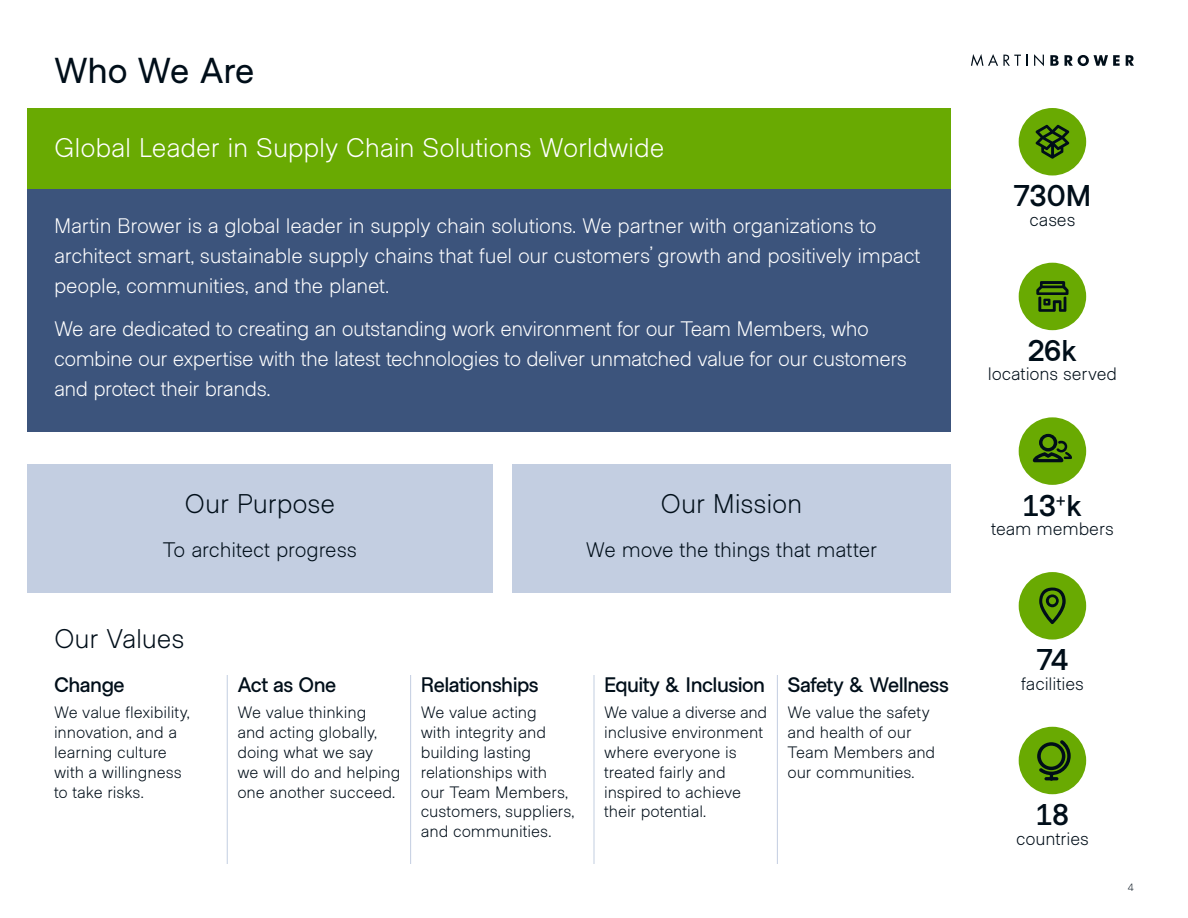
<style>
.page{position:relative;width:1188px;height:918px;background:#fff}
.page>*{position:absolute;margin:0;border:0;box-sizing:border-box;transform-origin:0 0}
.Section_Header_Mediu{font:500 36px "Metro Sans";letter-spacing:-.01em;color:#000e19}
.t1{font:700 30px "Metro Sans";color:#000e19}
.Header_Light{font:300 27px "Metro Sans";letter-spacing:-.01em;color:#fff}
.Header_Light-2{font:300 27px "Metro Sans";letter-spacing:-.005em;color:#000e19}
.Intro_copy{font:300 21px/30px "Metro Sans";letter-spacing:-.02em;color:#fff}
.Subhead_2_Semi-Bold{font:600 21px "Metro Sans";letter-spacing:-.025em;color:#000e19}
.Intro_copy-2{font:300 21px "Metro Sans";letter-spacing:-.01em;color:#000e19}
.t2{font:300 18px "Metro Sans";letter-spacing:-.005em;color:#000e19}
.Body{font:300 16.5px/19.8px "Metro Sans";color:#000e19}
.t3{font:300 10.5px "Metro Sans";color:#000e19}
</style>
<div class="page">
<svg style="left:971px;top:54px;width:57px;height:12px"></svg>
<svg style="left:1034px;top:54px;width:10px;height:12px"></svg>
<svg style="left:1050px;top:55px;width:9px;height:11px"></svg>
<svg style="left:1065px;top:55px;width:55px;height:11px"></svg>
<svg style="left:1126px;top:55px;width:8px;height:11px"></svg>
<div style="left:27px;top:189px;width:924px;height:243px;background:#3c547c"></div>
<div style="left:27px;top:108px;width:924px;height:81px;background:#69aa02"></div>
<div style="left:27px;top:464px;width:466px;height:129px;background:#c3cee1"></div>
<div style="left:512px;top:464px;width:439px;height:129px;background:#c3cee1"></div>
<div style="left:1019px;top:263px;width:67px;height:67px;background:#69aa02;border-radius:50%"></div>
<svg style="left:1036px;top:281px;width:33px;height:31px"></svg>
<div style="left:1019px;top:417px;width:67px;height:68px;background:#69aa02;border-radius:50%"></div>
<svg style="left:1033px;top:434px;width:39px;height:28px"></svg>
<div style="left:1019px;top:572px;width:67px;height:68px;background:#69aa02;border-radius:50%"></div>
<svg style="left:1039px;top:588px;width:27px;height:36px"></svg>
<div style="left:1019px;top:108px;width:67px;height:68px;background:#69aa02;border-radius:50%"></div>
<svg style="left:1036px;top:125px;width:33px;height:34px"></svg>
<hr style="left:594px;top:675px;width:1px;height:189px;background:#c3cee1">
<hr style="left:410px;top:675px;width:1px;height:189px;background:#c3cee1">
<hr style="left:227px;top:675px;width:1px;height:189px;background:#c3cee1">
<hr style="left:777px;top:675px;width:1px;height:189px;background:#c3cee1">
<div style="left:1019px;top:727px;width:67px;height:67px;background:#69aa02;border-radius:50%"></div>
<svg style="left:1037px;top:740px;width:34px;height:41px"></svg>
<hr style="left:1044px;top:777px;width:14px;height:3px;background:#000e19;border-radius:2px">
<p class="Section_Header_Mediu" style="left:54px;top:48px;width:202px">Who We Are</p>
<p class="Header_Light" style="left:54px;top:131px;width:612px">Global Leader in Supply Chain Solutions Worldwide</p>
<p class="Intro_copy" style="left:54px;top:213px;width:868px">Martin Brower is a global leader in supply chain solutions. We partner with organizations to architect smart, sustainable supply chains that fuel our customers’ growth and positively impact people, communities, and the planet.</p>
<p class="Intro_copy" style="left:54px;top:316px;width:855px">We are dedicated to creating an outstanding work environment for our Team Members, who combine our expertise with the latest technologies to deliver unmatched value for our customers and protect their brands.</p>
<p class="Header_Light-2" style="left:185px;top:488px;width:152px">Our Purpose</p>
<p class="Intro_copy-2" style="left:163px;top:537px;width:196px">To architect progress</p>
<p class="Header_Light-2" style="left:661px;top:488px;width:143px">Our Mission</p>
<p class="Intro_copy-2" style="left:586px;top:537px;width:293px">We move the things that matter</p>
<p class="Header_Light-2" style="left:54px;top:623px;width:132px">Our Values</p>
<p class="Subhead_2_Semi-Bold" style="left:54px;top:671px;width:72px">Change</p>
<p class="Body" style="left:54px;top:704px;width:137px">We value flexibility, innovation, and a learning culture with a willingness to take risks.</p>
<p class="Subhead_2_Semi-Bold" style="left:237px;top:671px;width:100px">Act as One</p>
<p class="Body" style="left:237px;top:704px;width:165px">We value thinking<br>and acting globally, doing what we say<br>we will do and helping one another succeed.</p>
<p class="Subhead_2_Semi-Bold" style="left:421px;top:671px;width:119px">Relationships</p>
<p class="Body" style="left:421px;top:704px;width:155px">We value acting<br>with integrity and building lasting relationships with our Team Members, customers, suppliers, and communities.</p>
<p class="Subhead_2_Semi-Bold" style="left:604px;top:671px;width:162px">Equity &amp; Inclusion</p>
<p class="Body" style="left:604px;top:704px;width:164px">We value a diverse and inclusive environment where everyone is treated fairly and inspired to achieve their potential.</p>
<p class="Subhead_2_Semi-Bold" style="left:788px;top:671px;width:163px">Safety &amp; Wellness</p>
<p class="Body" style="left:788px;top:704px;width:149px">We value the safety and health of our<br>Team Members and our communities.</p>
<p class="t1" style="left:1014px;top:175px;width:79px">730M</p>
<p class="t2" style="left:1029px;top:209px;width:47px">cases</p>
<p class="t1" style="left:1028px;top:330px;width:50px">26k</p>
<p class="t2" style="left:988px;top:364px;width:131px">locations served</p>
<p class="t1" style="left:1023px;top:485px;width:60px">13<sup>+</sup>k</p>
<p class="t2" style="left:991px;top:518px;width:124px">team members</p>
<p class="t1" style="left:1037px;top:640px;width:33px">74</p>
<p class="t2" style="left:1021px;top:673px;width:64px">facilities</p>
<p class="t1" style="left:1036px;top:794px;width:34px">18</p>
<p class="t2" style="left:1016px;top:828px;width:74px">countries</p>
<p class="t3" style="left:1128px;top:881px;width:8px">4</p>
</div>
